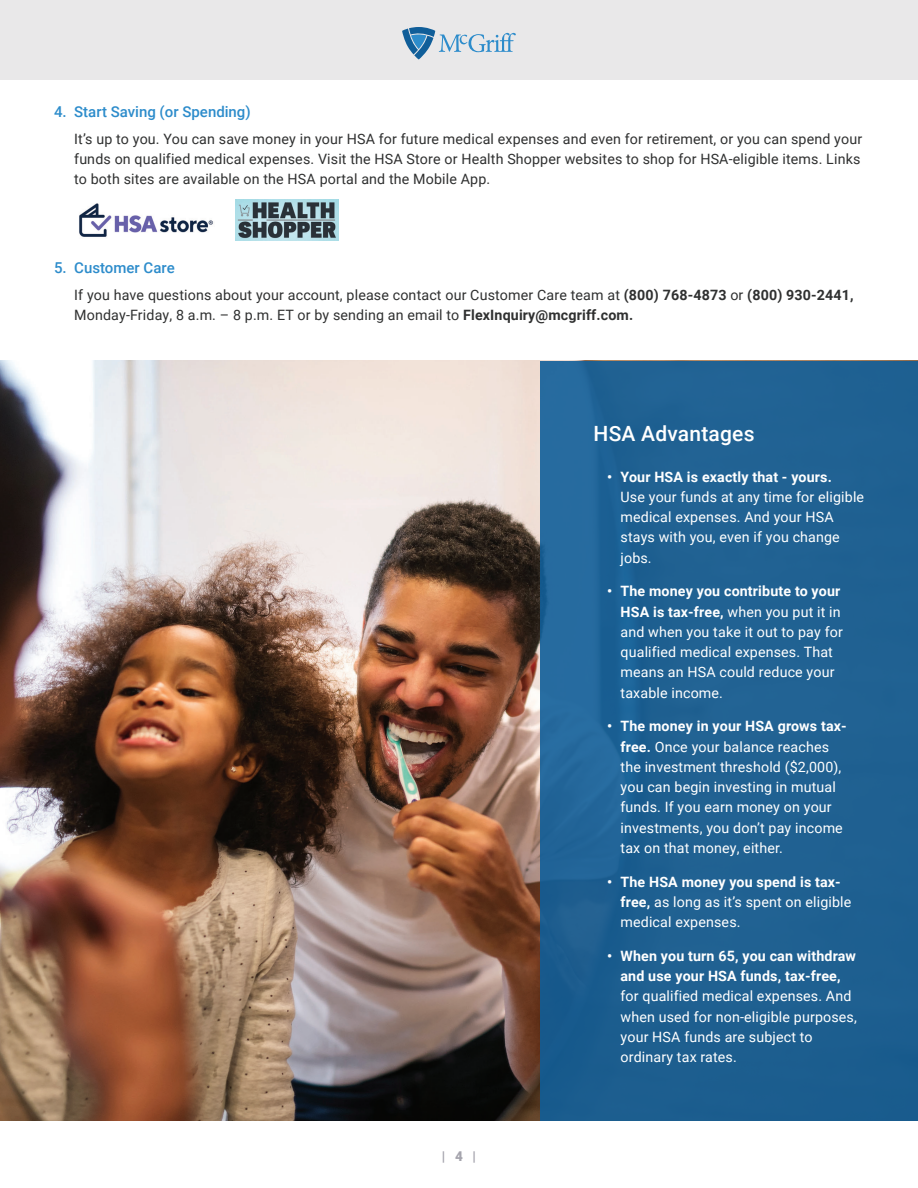
<style>
.page{position:relative;width:918px;height:1188px;background:#fff}
.page>*{position:absolute;margin:0;border:0;box-sizing:border-box;transform-origin:0 0}
.t1{font:500 21px "Roboto";letter-spacing:.01em;color:#fff}
.t2{font:500 15px "Roboto";color:#2d8ccb}
.t3{font:14.25px/20.2px "Roboto";letter-spacing:.01em;color:#fff}
.t4{font:14.25px/20.2px "Roboto";letter-spacing:.01em;color:#2f3030}
.t5{font:700 14.25px/20.2px "Roboto";letter-spacing:.01em;color:#fff;text-align:center}
.t6{font:900 13.5px "Roboto";color:#a5a4ad}
.s1{font-weight:700}
</style>
<div class="page">
<div style="left:0;top:0;width:918px;height:80px;background:#e9e8e9"></div>
<svg style="left:402px;top:27px;width:114px;height:32px"></svg>
<img style="left:0;top:361px;width:540px;height:759px">
<img style="left:79px;top:203px;width:135px;height:34px">
<img style="left:235px;top:199px;width:103px;height:42px">
<div style="left:540px;top:361px;width:378px;height:759px;background:linear-gradient(to right,#206396,#1f5f90)"></div>
<p class="t2" style="left:54px;top:101px;width:198px">4. Start Saving (or Spending)</p>
<p class="t4" style="left:74px;top:128px;width:789px">It’s up to you. You can save money in your HSA for future medical expenses and even for retirement, or you can spend your funds on qualified medical expenses. Visit the HSA Store or Health Shopper websites to shop for HSA-eligible items. Links to both sites are available on the HSA portal and the Mobile App.</p>
<p class="t2" style="left:54px;top:257px;width:122px">5. Customer Care</p>
<p class="t4" style="left:74px;top:284px;width:781px">If you have questions about your account, please contact our Customer Care team at <span class="s1">(800) 768-4873</span> or <span class="s1">(800) 930-2441,<br></span>Monday-Friday, 8 a.m. – 8 p.m. ET or by sending an email to <span class="s1">FlexInquiry@mcgriff.com.</span></p>
<p class="t6" style="left:442px;top:1147px;width:36px">| 4 |</p>
<h1 class="t1" style="left:594px;top:419px;width:162px">HSA Advantages</h1>
<p class="t5" style="left:607px;top:466px;width:226px">• Your HSA is exactly that - yours.</p>
<p class="t3" style="left:621px;top:486px;width:245px">Use your funds at any time for eligible medical expenses. And your HSA stays with you, even if you change jobs.</p>
<p class="t3" style="left:621px;top:581px;width:224px;text-indent:-13px"><span class="s1">• The money you contribute to your<br>HSA is tax-free,</span> when you put it in and when you take it out to pay for qualified medical expenses. That means an HSA could reduce your taxable income.</p>
<p class="t3" style="left:621px;top:716px;width:228px;text-indent:-13px"><span class="s1">• The money in your HSA grows tax&shy;free.</span> Once your balance reaches the investment threshold ($2,000), you can begin investing in mutual funds. If you earn money on your investments, you don’t pay income tax on that money, either.</p>
<p class="t3" style="left:621px;top:871px;width:232px;text-indent:-13px"><span class="s1">• The HSA money you spend is tax&shy;free,</span> as long as it’s spent on eligible medical expenses.</p>
<p class="t5" style="left:607px;top:945px;width:250px">• When you turn 65, you can withdraw and use your HSA funds, tax-free,</p>
<p class="t3" style="left:621px;top:986px;width:238px">for qualified medical expenses. And when used for non-eligible purposes, your HSA funds are subject to ordinary tax rates.</p>
</div>
